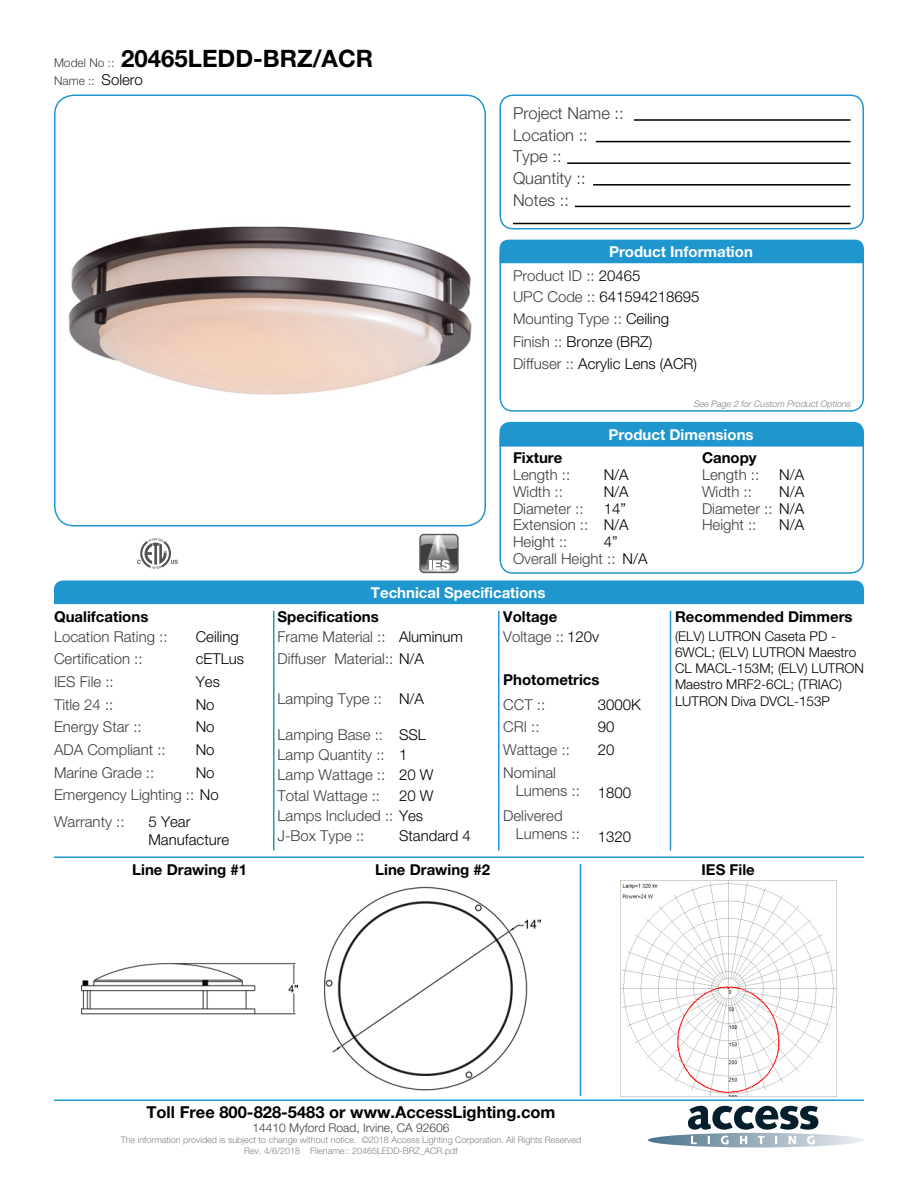
<style>
.page{position:relative;width:918px;height:1188px;background:#fff}
.page>*{position:absolute;margin:0;border:0;box-sizing:border-box;transform-origin:0 0}
.t1{font:700 24px "Helvetica Neue LT Std";color:#000001}
.Left_Justify{font:300 16.5px "Helvetica Neue LT Std";color:#3e3e3f}
.t2{font:700 16.5px "Helvetica Neue LT Std";color:#000001}
.Left_Justify-2{font:300 15px/18px "Helvetica Neue LT Std";color:#3e3e3f}
.Left_Justify-3{font:300 15px/18px "Helvetica Neue LT Std";color:#000001}
.Left_Justify-4{font:700 15px "Helvetica Neue LT Std";color:#000001}
.t3{font:700 15px "Helvetica Neue LT Std";color:#fff}
.Left_Justify-5{font:300 13.5px/16.2px "Helvetica Neue LT Std";color:#000001}
.t4{font:300 12px "Helvetica Neue LT Std";color:#3e3e3f}
.t5{font:300 9px "Helvetica Neue LT Std";color:#808285}
.Left_Justify-6{font:italic 300 9px "Helvetica Neue LT Std";color:#808285}
.s1{font-weight:300;font-size:12px;color:#3e3e3f}
.s2{font-size:15px;color:#000001}
.s3{color:#000001}
.s4{color:#3e3e3f}
</style>
<div class="page">
<img style="left:68px;top:226px;width:404px;height:169px">
<svg style="left:648px;top:1106px;width:216px;height:42px"></svg>
<div style="left:499px;top:94px;width:365px;height:135px;border:2px solid #1f96cd;border-radius:13px"></div>
<div style="left:499px;top:243px;width:365px;height:169px;border:2px solid #1f96cd;border-radius:13px"></div>
<div style="left:499px;top:425px;width:365px;height:149px;border:2px solid #1f96cd;border-radius:13px"></div>
<svg style="left:137px;top:538px;width:41px;height:31px"></svg>
<div style="left:419px;top:534px;width:40px;height:39px;border:1px solid #57585a;border-radius:4px"></div>
<svg style="left:419px;top:535px;width:40px;height:37px"></svg>
<hr style="left:634px;top:119px;width:217px;height:2px;background:#000001">
<hr style="left:596px;top:141px;width:254px;height:1px;background:#000001">
<hr style="left:593px;top:184px;width:258px;height:2px;background:#000001">
<hr style="left:567px;top:162px;width:283px;height:2px;background:#000001">
<hr style="left:575px;top:206px;width:275px;height:1px;background:#000001">
<hr style="left:513px;top:223px;width:337px;height:1px;background:#000001">
<div style="left:500px;top:240px;width:364px;height:23px;background:#1f96cd"></div>
<div style="left:500px;top:422px;width:364px;height:25px;background:#1f96cd"></div>
<div style="left:54px;top:580px;width:810px;height:24px;background:#1f96cd"></div>
<hr style="left:54px;top:856px;width:810px;height:2px;background:#1f96cd">
<hr style="left:54px;top:1100px;width:810px;height:1px;background:#1f96cd">
<img style="left:82px;top:963px;width:216px;height:52px">
<img style="left:325px;top:886px;width:216px;height:205px">
<img style="left:620px;top:881px;width:216px;height:216px">
<hr style="left:670px;top:611px;width:1px;height:239px;background:#1f96cd">
<hr style="left:580px;top:864px;width:1px;height:232px;background:#1f96cd">
<hr style="left:498px;top:611px;width:2px;height:239px;background:#1f96cd">
<hr style="left:273px;top:611px;width:1px;height:239px;background:#1f96cd">
<div style="left:54px;top:94px;width:432px;height:432px;border:2px solid #1f96cd;border-radius:20px"></div>
<p class="t1" style="left:54px;top:44px;width:321px"><span class="s1">Model No ::</span> 20465LEDD-BRZ/ACR</p>
<p class="t4" style="left:54px;top:73px;width:90px">Name :: <span class="s2">Solero</span></p>
<p class="Left_Justify" style="left:513px;top:103px;width:112px">Project Name ::</p>
<p class="Left_Justify" style="left:513px;top:125px;width:76px">Location ::</p>
<p class="Left_Justify" style="left:513px;top:146px;width:50px">Type ::</p>
<p class="Left_Justify" style="left:513px;top:168px;width:74px">Quantity ::</p>
<p class="Left_Justify" style="left:513px;top:190px;width:57px">Notes ::</p>
<p class="t3" style="left:609px;top:242px;width:145px">Product Information</p>
<p class="Left_Justify-2" style="left:513px;top:266px;width:129px">Product ID :: <span class="s3">20465</span></p>
<p class="Left_Justify-3" style="left:513px;top:288px;width:188px"><span class="s4">UPC Code ::</span> 641594218695</p>
<p class="Left_Justify-2" style="left:513px;top:309px;width:158px">Mounting Type :: <span class="s3">Ceiling</span></p>
<p class="Left_Justify-3" style="left:513px;top:333px;width:141px"><span class="s4">Finish ::</span> Bronze (BRZ)</p>
<p class="Left_Justify-3" style="left:513px;top:354px;width:186px"><span class="s4">Diffuser ::</span> Acrylic Lens (ACR)</p>
<p class="Left_Justify-6" style="left:693px;top:399px;width:160px">See Page 2 for Custom Product Options</p>
<p class="t3" style="left:608px;top:425px;width:147px">Product Dimensions</p>
<p class="Left_Justify-4" style="left:513px;top:448px;width:51px">Fixture</p>
<p class="Left_Justify-4" style="left:702px;top:448px;width:56px">Canopy</p>
<p class="Left_Justify-2" style="left:513px;top:465px;width:59px">Length ::</p>
<p class="Left_Justify-3" style="left:604px;top:465px;width:27px">N/A</p>
<p class="Left_Justify-2" style="left:702px;top:465px;width:59px">Length ::</p>
<p class="Left_Justify-3" style="left:779px;top:465px;width:27px">N/A</p>
<p class="Left_Justify-2" style="left:513px;top:482px;width:51px">Width ::</p>
<p class="Left_Justify-2" style="left:513px;top:533px;width:56px">Height ::</p>
<p class="Left_Justify-2" style="left:513px;top:499px;width:72px">Diameter ::</p>
<p class="Left_Justify-2" style="left:513px;top:516px;width:77px">Extension ::</p>
<p class="Left_Justify-3" style="left:604px;top:482px;width:27px">N/A</p>
<p class="Left_Justify-3" style="left:604px;top:533px;width:15px">4”</p>
<p class="Left_Justify-3" style="left:779px;top:482px;width:27px">N/A</p>
<p class="Left_Justify-2" style="left:702px;top:482px;width:51px">Width ::</p>
<p class="Left_Justify-3" style="left:604px;top:499px;width:24px">14”</p>
<p class="Left_Justify-2" style="left:702px;top:499px;width:104px">Diameter :: <span class="s3">N/A</span></p>
<p class="Left_Justify-3" style="left:604px;top:516px;width:27px">N/A</p>
<p class="Left_Justify-3" style="left:779px;top:516px;width:27px">N/A</p>
<p class="Left_Justify-2" style="left:702px;top:516px;width:56px">Height ::</p>
<p class="Left_Justify-2" style="left:513px;top:550px;width:104px">Overall Height ::</p>
<p class="Left_Justify-3" style="left:622px;top:550px;width:27px">N/A</p>
<p class="t3" style="left:371px;top:583px;width:176px">Technical Specifications</p>
<p class="Left_Justify-4" style="left:54px;top:607px;width:96px">Qualifcations</p>
<p class="Left_Justify-4" style="left:278px;top:607px;width:103px">Specifications</p>
<p class="Left_Justify-4" style="left:503px;top:607px;width:56px">Voltage</p>
<p class="Left_Justify-3" style="left:196px;top:627px;width:45px">Ceiling</p>
<p class="Left_Justify-3" style="left:399px;top:627px;width:66px">Aluminum</p>
<p class="Left_Justify-2" style="left:54px;top:627px;width:115px">Location Rating ::</p>
<p class="Left_Justify-2" style="left:278px;top:627px;width:110px">Frame Material ::</p>
<p class="Left_Justify-2" style="left:503px;top:627px;width:97px">Voltage :: <span class="s3">120v</span></p>
<p class="Left_Justify-2" style="left:54px;top:650px;width:90px">Certification ::</p>
<p class="Left_Justify-2" style="left:54px;top:695px;width:61px">Title 24 ::</p>
<p class="Left_Justify-3" style="left:196px;top:650px;width:50px">cETLus</p>
<p class="Left_Justify-3" style="left:196px;top:673px;width:26px">Yes</p>
<p class="Left_Justify-3" style="left:196px;top:695px;width:20px">No</p>
<p class="Left_Justify-3" style="left:196px;top:718px;width:20px">No</p>
<p class="Left_Justify-3" style="left:196px;top:740px;width:20px">No</p>
<p class="Left_Justify-3" style="left:196px;top:763px;width:20px">No</p>
<p class="Left_Justify-2" style="left:54px;top:673px;width:61px">IES File ::</p>
<p class="Left_Justify-2" style="left:54px;top:718px;width:89px">Energy Star ::</p>
<p class="Left_Justify-2" style="left:54px;top:740px;width:113px">ADA Compliant ::</p>
<p class="Left_Justify-2" style="left:54px;top:763px;width:102px">Marine Grade ::</p>
<p class="Left_Justify-2" style="left:54px;top:786px;width:166px">Emergency Lighting :: <span class="s3">No</span></p>
<p class="Left_Justify-2" style="left:54px;top:813px;width:72px">Warranty ::</p>
<p class="Left_Justify-3" style="left:148px;top:813px;width:82px">5 Year<br>Manufacture</p>
<p class="Left_Justify-2" style="left:278px;top:650px;width:148px">Diffuser Material:: <span class="s3">N/A</span></p>
<p class="Left_Justify-2" style="left:278px;top:689px;width:106px">Lamping Type ::</p>
<p class="Left_Justify-2" style="left:278px;top:725px;width:107px">Lamping Base ::</p>
<p class="Left_Justify-2" style="left:278px;top:746px;width:109px">Lamp Quantity ::</p>
<p class="Left_Justify-2" style="left:278px;top:766px;width:109px">Lamp Wattage ::</p>
<p class="Left_Justify-2" style="left:278px;top:786px;width:104px">Total Wattage ::</p>
<p class="Left_Justify-2" style="left:278px;top:806px;width:147px">Lamps Included :: <span class="s3">Yes</span></p>
<p class="Left_Justify-2" style="left:278px;top:826px;width:88px">J-Box Type ::</p>
<p class="Left_Justify-3" style="left:399px;top:689px;width:27px">N/A</p>
<p class="Left_Justify-3" style="left:399px;top:725px;width:28px">SSL</p>
<p class="Left_Justify-3" style="left:399px;top:746px;width:10px">1</p>
<p class="Left_Justify-3" style="left:399px;top:766px;width:36px">20 W</p>
<p class="Left_Justify-3" style="left:399px;top:786px;width:36px">20 W</p>
<p class="Left_Justify-3" style="left:399px;top:826px;width:73px">Standard 4</p>
<p class="Left_Justify-4" style="left:503px;top:670px;width:98px">Photometrics</p>
<p class="Left_Justify-2" style="left:503px;top:695px;width:43px">CCT ::</p>
<p class="Left_Justify-2" style="left:503px;top:718px;width:38px">CRI ::</p>
<p class="Left_Justify-2" style="left:503px;top:740px;width:68px">Wattage ::</p>
<p class="Left_Justify-2" style="left:516px;top:763px;width:66px;text-indent:-13px">Nominal<br>Lumens ::</p>
<p class="Left_Justify-2" style="left:516px;top:806px;width:66px;text-indent:-13px">Delivered<br>Lumens ::</p>
<p class="Left_Justify-3" style="left:598px;top:695px;width:45px">3000K</p>
<p class="Left_Justify-3" style="left:598px;top:718px;width:18px">90</p>
<p class="Left_Justify-3" style="left:598px;top:740px;width:18px">20</p>
<p class="Left_Justify-3" style="left:598px;top:783px;width:35px">1800</p>
<p class="Left_Justify-3" style="left:598px;top:827px;width:35px">1320</p>
<p class="Left_Justify-4" style="left:675px;top:607px;width:179px">Recommended Dimmers</p>
<p class="Left_Justify-5" style="left:675px;top:628px;width:190px">(ELV) LUTRON Caseta PD -<br>6WCL; (ELV) LUTRON Maestro<br>CL MACL-153M; (ELV) LUTRON<br>Maestro MRF2-6CL; (TRIAC)<br>LUTRON Diva DVCL-153P</p>
<p class="Left_Justify-4" style="left:132px;top:860px;width:116px">Line Drawing #1</p>
<p class="Left_Justify-4" style="left:375px;top:860px;width:116px">Line Drawing #2</p>
<p class="Left_Justify-4" style="left:702px;top:860px;width:55px">IES File</p>
<p class="t2" style="left:146px;top:1101px;width:411px">Toll Free 800-828-5483 or www.AccessLighting.com</p>
<p class="t4" style="left:253px;top:1120px;width:198px">14410 Myford Road, Irvine, CA 92606</p>
<p class="t5" style="left:121px;top:1134px;width:462px">The information provided is subject to change without notice. ©2018 Access Lighting Corporation. All Rights Reserved</p>
<p class="t5" style="left:244px;top:1145px;width:215px">Rev. 4/6/2018 Filename:: 20465LEDD-BRZ_ACR.pdf</p>
</div>
